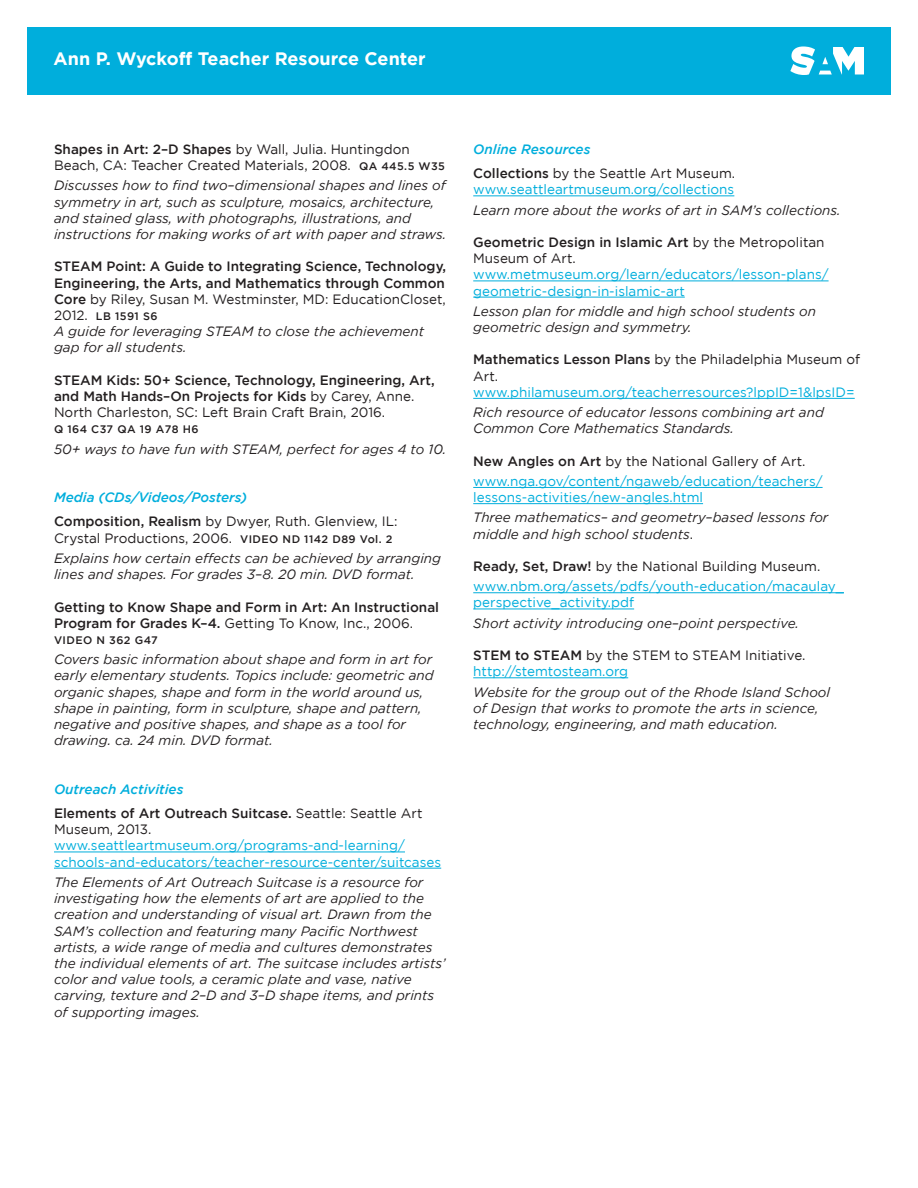
<style>
.page{position:relative;width:918px;height:1188px;background:#fff}
.page>*{position:absolute;margin:0;border:0;box-sizing:border-box;transform-origin:0 0}
.t1{font:700 18px "Gotham";color:#fff}
.Description{font:italic 13.5px/16.2px "Gotham";color:#231f20}
.Title_and_Info{font:13.5px/16.2px "Gotham";color:#00aedc}
.Title_and_Info-2{font:13.5px/16.2px "Gotham";color:#231f20}
.Title_and_Info-3{font:500 13.5px/16.2px "Gotham";color:#231f20}
.Description-2{font:500 13.5px/16.2px "Gotham";color:#231f20;text-align:justify}
.Header_2{font:italic 500 13.5px "Gotham";color:#00aedc}
.Title_and_Info-4{font:500 10.8px "Gotham";letter-spacing:.04em;color:#231f20}
.Description-3{font:500 10.8px "Gotham";letter-spacing:.04em;color:#231f20}
.s1{font-weight:500}
.s2{font-weight:500;font-size:10.8px}
.s3{font-weight:400}
.s4{font-weight:400;font-size:13.5px}
.s5{font-weight:500;color:#231f20}
.s6{color:#231f20}
.s7{font-style:normal}
.s8{color:#00aedc}
</style>
<div class="page">
<hr style="left:54px;top:852px;width:351px;height:1px;background:#00aedc">
<hr style="left:54px;top:868px;width:387px;height:1px;background:#00aedc">
<hr style="left:473px;top:195px;width:261px;height:1px;background:#00aedc">
<hr style="left:473px;top:281px;width:356px;height:1px;background:#00aedc">
<hr style="left:473px;top:297px;width:212px;height:1px;background:#00aedc">
<hr style="left:473px;top:398px;width:382px;height:1px;background:#00aedc">
<hr style="left:473px;top:487px;width:350px;height:1px;background:#00aedc">
<hr style="left:473px;top:503px;width:230px;height:1px;background:#00aedc">
<hr style="left:473px;top:592px;width:371px;height:1px;background:#00aedc">
<hr style="left:473px;top:609px;width:161px;height:1px;background:#00aedc">
<hr style="left:473px;top:677px;width:155px;height:1px;background:#00aedc">
<div style="left:27px;top:27px;width:864px;height:67px;background:#00aedc"></div>
<svg style="left:790px;top:46px;width:74px;height:29px"></svg>
<p class="t1" style="left:54px;top:48px;width:374px">Ann P. Wyckoff Teacher Resource Center</p>
<p class="Title_and_Info-2" style="left:54px;top:141px;width:393px"><span class="s1">Shapes in Art: 2–D Shapes</span> by Wall, Julia. Huntingdon<br>Beach, CA: Teacher Created Materials, 2008. <span class="s2">QA 445.5 W35</span></p>
<p class="Description" style="left:54px;top:177px;width:394px">Discusses how to find two–dimensional shapes and lines of symmetry in art, such as sculpture, mosaics, architecture, and stained glass, with photographs, illustrations, and instructions for making works of art with paper and straws.</p>
<p class="Description-2" style="left:54px;top:258px;width:394px">STEAM Point: A Guide to Integrating Science, Technology, Engineering, the Arts, and Mathematics through Common Core <span class="s3">by Riley, Susan M. Westminster, MD: EducationCloset,</span></p>
<p class="Description-3" style="left:54px;top:310px;width:105px"><span class="s4">2012.</span> LB 1591 S6</p>
<p class="Description" style="left:54px;top:323px;width:372px">A guide for leveraging STEAM to close the achievement gap for all students.</p>
<p class="Title_and_Info-3" style="left:54px;top:372px;width:382px">STEAM Kids: 50+ Science, Technology, Engineering, Art, and Math Hands–On Projects for Kids <span class="s3">by Carey, Anne.<br>North Charleston, SC: Left Brain Craft Brain, 2016.</span></p>
<p class="Title_and_Info-4" style="left:54px;top:423px;width:146px">Q 164 C37 QA 19 A78 H6</p>
<p class="Description" style="left:54px;top:441px;width:394px">50+ ways to have fun with STEAM, perfect for ages 4 to 10.</p>
<p class="Header_2" style="left:54px;top:490px;width:195px">Media (CDs/Videos/Posters)</p>
<p class="Title_and_Info-2" style="left:54px;top:513px;width:345px"><span class="s1">Composition, Realism</span> by Dwyer, Ruth. Glenview, IL:<br>Crystal Productions, 2006. <span class="s2">VIDEO ND 1142 D89 Vol. 2</span></p>
<p class="Description" style="left:54px;top:550px;width:389px">Explains how certain effects can be achieved by arranging lines and shapes. For grades 3–8. 20 min. DVD format.</p>
<p class="Title_and_Info-3" style="left:54px;top:598px;width:387px">Getting to Know Shape and Form in Art: An Instructional<br>Program for Grades K–4. <span class="s3">Getting To Know, Inc., 2006.</span></p>
<p class="Title_and_Info-4" style="left:54px;top:634px;width:105px">VIDEO N 362 G47</p>
<p class="Description" style="left:54px;top:651px;width:381px">Covers basic information about shape and form in art for early elementary students. Topics include: geometric and organic shapes, shape and form in the world around us, shape in painting, form in sculpture, shape and pattern, negative and positive shapes, and shape as a tool for drawing. ca. 24 min. DVD format.</p>
<p class="Header_2" style="left:54px;top:781px;width:131px">Outreach Activities</p>
<p class="Title_and_Info" style="left:54px;top:805px;width:389px"><span class="s5">Elements of Art Outreach Suitcase.</span> <span class="s6">Seattle: Seattle Art Museum, 2013. </span>www.seattleartmuseum.org/programs-and-learning/ schools-and-educators/teacher-resource-center/suitcases</p>
<p class="Description" style="left:54px;top:874px;width:393px">The Elements of Art Outreach Suitcase is a resource for investigating how the elements of art are applied to the creation and understanding of visual art. Drawn from the SAM’s collection and featuring many Pacific Northwest artists, a wide range of media and cultures demonstrates the individual elements of art. The suitcase includes artists’ color and value tools, a ceramic plate and vase, native carving, texture and 2–D and 3–D shape items, and prints of supporting images.</p>
<p class="Header_2" style="left:473px;top:141px;width:119px">Online Resources</p>
<p class="Title_and_Info" style="left:473px;top:165px;width:263px"><span class="s5">Collections</span> <span class="s6">by the Seattle Art Museum. </span>www.seattleartmuseum.org/collections</p>
<p class="Description" style="left:473px;top:202px;width:369px">Learn more about the works of art in SAM’s collections.</p>
<p class="Title_and_Info" style="left:473px;top:234px;width:357px"><span class="s5">Geometric Design in Islamic Art</span> <span class="s6">by the Metropolitan Museum of Art. </span>www.metmuseum.org/learn/educators/lesson-plans/ geometric-design-in-islamic-art</p>
<p class="Description" style="left:473px;top:303px;width:344px">Lesson plan for middle and high school students on geometric design and symmetry.</p>
<p class="Title_and_Info" style="left:473px;top:351px;width:388px"><span class="s5">Mathematics Lesson Plans</span> <span class="s6">by the Philadelphia Museum of<br>Art. </span>www.philamuseum.org/teacherresources?lppID=1&amp;lpsID=</p>
<p class="Description" style="left:473px;top:404px;width:352px">Rich resource of educator lessons combining art and<br>Common Core Mathematics Standards.</p>
<p class="Title_and_Info-2" style="left:473px;top:453px;width:334px"><span class="s1">New Angles on Art</span> by the National Gallery of Art.</p>
<p class="Title_and_Info" style="left:473px;top:473px;width:351px">www.nga.gov/content/ngaweb/education/teachers/ lessons-activities/new-angles.html</p>
<p class="Description" style="left:473px;top:510px;width:357px">Three mathematics– and geometry–based lessons for middle and high school students<span class="s7">.</span></p>
<p class="Title_and_Info-2" style="left:473px;top:558px;width:349px"><span class="s1">Ready, Set, Draw!</span> by the National Building Museum.</p>
<p class="Title_and_Info" style="left:473px;top:578px;width:372px">www.nbm.org/assets/pdfs/youth-education/macaulay_ perspective_activity.pdf</p>
<p class="Description" style="left:473px;top:615px;width:327px">Short activity introducing one–point perspective.</p>
<p class="Title_and_Info-2" style="left:473px;top:647px;width:334px"><span class="s1">STEM to STEAM</span> by the STEM to STEAM Initiative. <span class="s8">http://stemtosteam.org</span></p>
<p class="Description" style="left:473px;top:684px;width:358px">Website for the group out of the Rhode Island School of Design that works to promote the arts in science, technology, engineering, and math education.</p>
</div>
